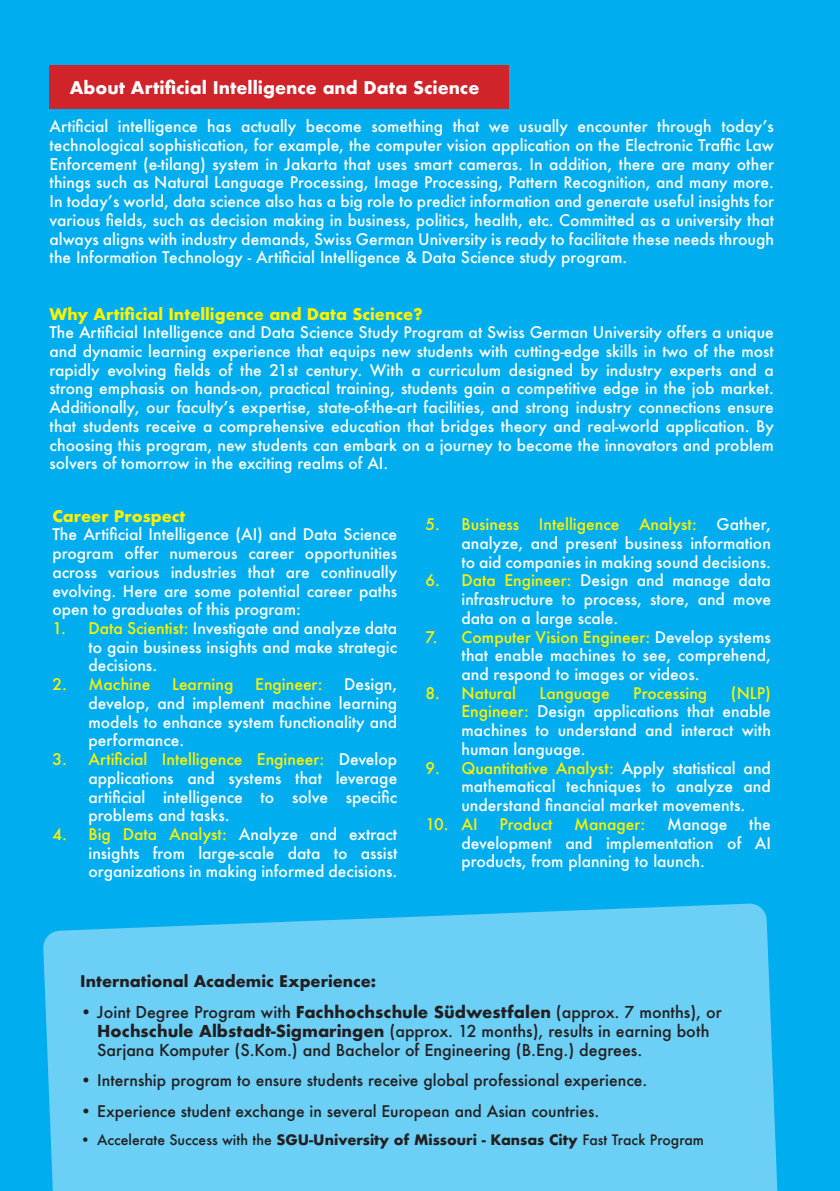
<style>
.page{position:relative;width:840px;height:1191px;background:#fff}
.page>*{position:absolute;margin:0;border:0;box-sizing:border-box;transform-origin:0 0}
.t1{font:700 17px "Futura";color:#fff}
.t2{font:500 16px/19.2px "Futura";color:#231f20}
.t3{font:500 15.6px/18.8px "Futura";color:#fff;text-align:justify}
.t4{font:500 15.6px "Futura";color:#231f20}
.t5{font:500 15.6px "Futura";color:#fff101}
.t6{font:700 15.6px "Futura";color:#fff101}
.t7{font:700 15.6px "Futura";color:#231f20}
.t8{font:500 14px "Futura";color:#231f20}
.s1{color:#fff101}
.s2{font-weight:700}
</style>
<div class="page">
<div style="left:0;top:0;width:839px;height:1191px;background:#00aeef"></div>
<div style="left:43px;top:903px;width:735px;height:288px;background:#6bcff6"></div>
<div style="left:49px;top:65px;width:460px;height:44px;background:#d1232a"></div>
<p class="t1" style="left:70px;top:75px;width:411px">About Artificial Intelligence and Data Science</p>
<p class="t3" style="left:49px;top:117px;width:725px">Artificial intelligence has actually become something that we usually encounter through today’s technological sophistication, for example, the computer vision application on the Electronic Traffic Law Enforcement (e-tilang) system in Jakarta that uses smart cameras. In addition, there are many other things such as Natural Language Processing, Image Processing, Pattern Recognition, and many more.<br>In today’s world, data science also has a big role to predict information and generate useful insights for various fields, such as decision making in business, politics, health, etc. Committed as a university that always aligns with industry demands, Swiss German University is ready to facilitate these needs through the Information Technology - Artificial Intelligence &amp; Data Science study program.</p>
<p class="t6" style="left:49px;top:302px;width:374px">Why Artificial Intelligence and Data Science?</p>
<p class="t3" style="left:49px;top:323px;width:725px">The Artificial Intelligence and Data Science Study Program at Swiss German University offers a unique and dynamic learning experience that equips new students with cutting-edge skills in two of the most rapidly evolving fields of the 21st century. With a curriculum designed by industry experts and a strong emphasis on hands-on, practical training, students gain a competitive edge in the job market.<br>Additionally, our faculty’s expertise, state-of-the-art facilities, and strong industry connections ensure that students receive a comprehensive education that bridges theory and real-world application. By choosing this program, new students can embark on a journey to become the innovators and problem solvers of tomorrow in the exciting realms of AI.</p>
<p class="t6" style="left:52px;top:504px;width:134px">Career Prospect</p>
<p class="t3" style="left:52px;top:525px;width:346px">The Artificial Intelligence (AI) and Data Science program offer numerous career opportunities across various industries that are continually evolving. Here are some potential career paths open to graduates of this program:</p>
<p class="t3" style="left:88px;top:618px;width:310px;text-indent:-36px"><span class="s1">1. Data Scientist:</span> Investigate and analyze data to gain business insights and make strategic decisions.</p>
<p class="t5" style="left:52px;top:673px;width:99px">2. Machine</p>
<p class="t5" style="left:172px;top:673px;width:63px">Learning</p>
<p class="t5" style="left:255px;top:673px;width:69px">Engineer:</p>
<p class="t3" style="left:88px;top:675px;width:310px;text-indent:256px">Design, develop, and implement machine learning models to enhance system functionality and performance.</p>
<p class="t3" style="left:88px;top:749px;width:310px;text-indent:-36px"><span class="s1">3. Artificial Intelligence Engineer:</span> Develop applications and systems that leverage artificial intelligence to solve specific problems and tasks.</p>
<p class="t3" style="left:88px;top:824px;width:310px;text-indent:-36px"><span class="s1">4. Big Data Analyst:</span> Analyze and extract insights from large-scale data to assist organizations in making informed decisions.</p>
<p class="t5" style="left:425px;top:513px;width:95px">5. Business</p>
<p class="t5" style="left:538px;top:513px;width:82px">Intelligence</p>
<p class="t5" style="left:638px;top:513px;width:59px">Analyst:</p>
<p class="t3" style="left:461px;top:515px;width:311px;text-indent:255px">Gather, analyze, and present business information to aid companies in making sound decisions.</p>
<p class="t3" style="left:461px;top:571px;width:311px;text-indent:-36px"><span class="s1">6. Data Engineer:</span> Design and manage data infrastructure to process, store, and move data on a large scale.</p>
<p class="t3" style="left:461px;top:627px;width:311px;text-indent:-36px"><span class="s1">7. Computer Vision Engineer:</span> Develop systems that enable machines to see, comprehend, and respond to images or videos.</p>
<p class="t5" style="left:425px;top:682px;width:92px">8. Natural</p>
<p class="t5" style="left:539px;top:682px;width:71px">Language</p>
<p class="t5" style="left:633px;top:682px;width:76px">Processing</p>
<p class="t3" style="left:461px;top:683px;width:311px;text-indent:269px"><span class="s1">(NLP)<br>Engineer:</span> Design applications that enable machines to understand and interact with human language.</p>
<p class="t3" style="left:461px;top:758px;width:311px;text-indent:-36px"><span class="s1">9. Quantitative Analyst:</span> Apply statistical and mathematical techniques to analyze and understand financial market movements.</p>
<p class="t5" style="left:425px;top:813px;width:54px">10. AI</p>
<p class="t5" style="left:499px;top:813px;width:55px">Product</p>
<p class="t5" style="left:574px;top:813px;width:73px">Manager:</p>
<p class="t3" style="left:666px;top:814px;width:62px">Manage</p>
<p class="t3" style="left:461px;top:814px;width:311px;text-indent:287px">the development and implementation of AI products, from planning to launch.</p>
<p class="t7" style="left:80px;top:970px;width:297px">International Academic Experience:</p>
<p class="t2" style="left:97px;top:1002px;width:625px;text-indent:-17px">• Joint Degree Program with <span class="s2">Fachhochschule Südwestfalen</span> (approx. 7 months), or<br><span class="s2">Hochschule Albstadt-Sigmaringen</span> (approx. 12 months), results in earning both<br>Sarjana Komputer (S.Kom.) and Bachelor of Engineering (B.Eng.) degrees.</p>
<p class="t4" style="left:80px;top:1070px;width:568px">• Internship program to ensure students receive global professional experience.</p>
<p class="t4" style="left:80px;top:1100px;width:520px">• Experience student exchange in several European and Asian countries.</p>
<p class="t8" style="left:80px;top:1129px;width:625px">• Accelerate Success with the <span class="s2">SGU-University of Missouri - Kansas City</span> Fast Track Program</p>
</div>
